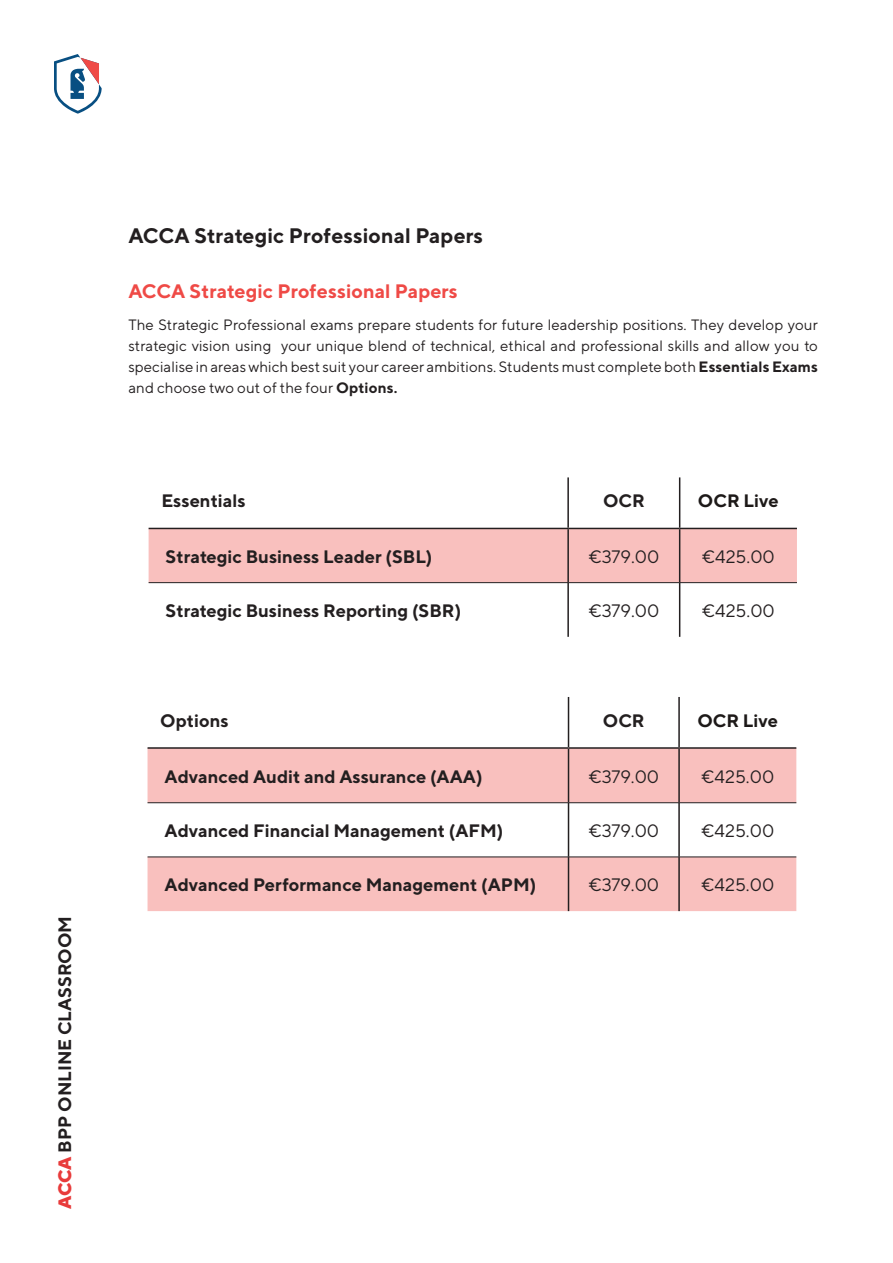
<style>
.page{position:relative;width:893px;height:1263px;background:#fff}
.page>*{position:absolute;margin:0;border:0;box-sizing:border-box;transform-origin:0 0}
.t1{font:700 21px "TT Norms";letter-spacing:.005em;color:#231f20}
.t2{font:700 19.5px "TT Norms";letter-spacing:.005em;color:#ef4a46}
.t3{font:700 18px "TT Norms";color:#231f20}
.t4{font:18px "TT Norms";color:#231f20}
.t5{font:700 18px "TT Norms";color:#1d1918}
.t6{font:15px/21px "TT Norms";letter-spacing:.005em;color:#231f20;text-align:justify}
.s1{font-weight:800;color:#e83b3b}
.s2{font-weight:700}
</style>
<div class="page">
<svg style="left:54px;top:54px;width:48px;height:60px"></svg>
<div style="left:149px;top:529px;width:648px;height:53px;background:#f9c0be"></div>
<hr style="left:679px;top:477px;width:1px;height:51px;background:#231f20">
<hr style="left:568px;top:528px;width:112px;height:1px;background:#231f20">
<hr style="left:567px;top:529px;width:2px;height:53px;background:#231f20">
<hr style="left:680px;top:528px;width:117px;height:1px;background:#231f20">
<hr style="left:679px;top:529px;width:1px;height:53px;background:#231f20">
<hr style="left:567px;top:583px;width:2px;height:54px;background:#231f20">
<hr style="left:679px;top:583px;width:1px;height:54px;background:#231f20">
<hr style="left:149px;top:582px;width:419px;height:1px;background:#231f20">
<hr style="left:568px;top:582px;width:112px;height:1px;background:#231f20">
<hr style="left:680px;top:582px;width:117px;height:1px;background:#231f20">
<hr style="left:567px;top:477px;width:2px;height:51px;background:#231f20">
<hr style="left:149px;top:528px;width:419px;height:1px;background:#231f20">
<svg style="left:148px;top:749px;width:648px;height:162px;fill:#f9c0be"></svg>
<hr style="left:678px;top:697px;width:2px;height:50px;background:#231f20">
<hr style="left:568px;top:747px;width:111px;height:2px;background:#231f20">
<hr style="left:568px;top:749px;width:1px;height:53px;background:#231f20">
<hr style="left:679px;top:747px;width:117px;height:2px;background:#231f20">
<hr style="left:678px;top:749px;width:2px;height:53px;background:#231f20">
<hr style="left:568px;top:803px;width:1px;height:54px;background:#231f20">
<hr style="left:678px;top:803px;width:2px;height:54px;background:#231f20">
<hr style="left:568px;top:857px;width:1px;height:54px;background:#231f20">
<hr style="left:678px;top:857px;width:2px;height:54px;background:#231f20">
<hr style="left:148px;top:802px;width:420px;height:1px;background:#231f20">
<hr style="left:568px;top:802px;width:111px;height:1px;background:#231f20">
<hr style="left:679px;top:802px;width:117px;height:1px;background:#231f20">
<hr style="left:148px;top:857px;width:420px;height:1px;background:#231f20">
<hr style="left:568px;top:857px;width:111px;height:1px;background:#231f20">
<hr style="left:679px;top:857px;width:117px;height:1px;background:#231f20">
<hr style="left:568px;top:697px;width:1px;height:50px;background:#231f20">
<hr style="left:148px;top:747px;width:420px;height:2px;background:#231f20">
<p class="t3" style="left:54px;top:1209px;width:295px;rotate:-90deg"><span class="s1">ACCA</span> BPP ONLINE CLASSROOM</p>
<h1 class="t1" style="left:128px;top:223px;width:356px">ACCA Strategic Professional Papers</h1>
<h2 class="t2" style="left:128px;top:279px;width:331px">ACCA Strategic Professional Papers</h2>
<p class="t6" style="left:128px;top:314px;width:691px">The Strategic Professional exams prepare students for future leadership positions. They develop your strategic vision using your unique blend of technical, ethical and professional skills and allow you to specialise in areas which best suit your career ambitions. Students must complete both <span class="s2">Essentials Exams </span>and choose two out of the four <span class="s2">Options.</span></p>
<p class="t3" style="left:161px;top:490px;width:86px">Essentials</p>
<p class="t3" style="left:603px;top:490px;width:43px">OCR</p>
<p class="t5" style="left:698px;top:490px;width:82px">OCR Live</p>
<p class="t3" style="left:166px;top:545px;width:268px">Strategic Business Leader (SBL)</p>
<p class="t4" style="left:588px;top:545px;width:72px">€379.00</p>
<p class="t4" style="left:702px;top:545px;width:74px">€425.00</p>
<p class="t3" style="left:166px;top:599px;width:297px">Strategic Business Reporting (SBR)</p>
<p class="t4" style="left:588px;top:599px;width:72px">€379.00</p>
<p class="t4" style="left:702px;top:599px;width:74px">€425.00</p>
<p class="t3" style="left:160px;top:709px;width:70px">Options</p>
<p class="t3" style="left:603px;top:709px;width:43px">OCR</p>
<p class="t5" style="left:697px;top:709px;width:82px">OCR Live</p>
<p class="t3" style="left:165px;top:765px;width:320px">Advanced Audit and Assurance (AAA)</p>
<p class="t4" style="left:588px;top:765px;width:72px">€379.00</p>
<p class="t4" style="left:701px;top:765px;width:74px">€425.00</p>
<p class="t3" style="left:165px;top:819px;width:340px">Advanced Financial Management (AFM)</p>
<p class="t4" style="left:588px;top:820px;width:72px">€379.00</p>
<p class="t4" style="left:701px;top:820px;width:74px">€425.00</p>
<p class="t3" style="left:165px;top:873px;width:373px">Advanced Performance Management (APM)</p>
<p class="t4" style="left:588px;top:874px;width:72px">€379.00</p>
<p class="t4" style="left:701px;top:874px;width:74px">€425.00</p>
</div>
